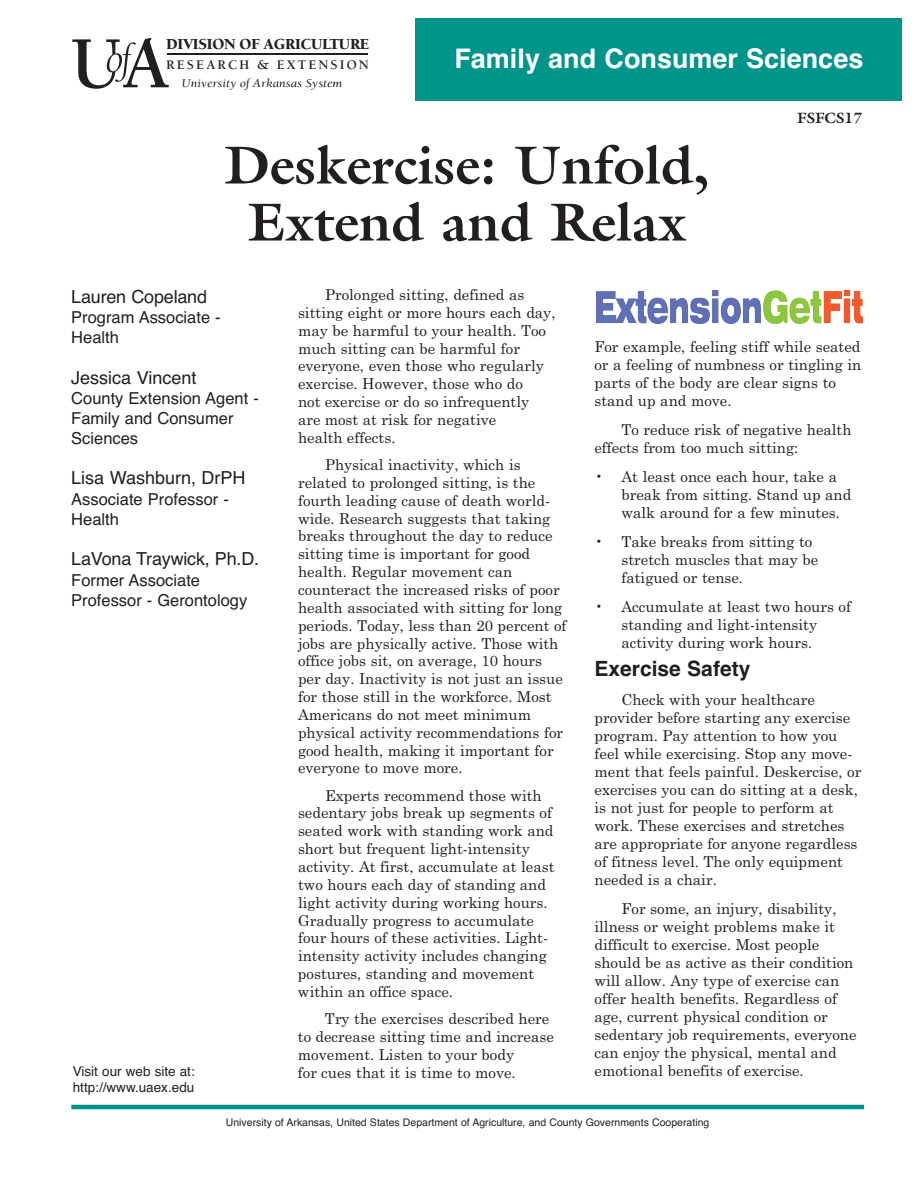
<style>
.page{position:relative;width:918px;height:1188px;background:#fff}
.page>*{position:absolute;margin:0;border:0;box-sizing:border-box;transform-origin:0 0}
.t1{font:700 54px/57px "Galliard";color:#231f20;text-align:center}
.t2{font:700 27px "Helvetica";color:#fff}
.t3{font:700 21px "Helvetica";color:#231f20}
.t4{font:18px "Helvetica";letter-spacing:-.01em;color:#231f20}
.t5{font:16.5px/19.8px "Helvetica";color:#231f20}
.t6{font:900 15.75px "Berkeley";letter-spacing:-.02em;color:#231f20}
.t7{font:15px/17.9px "Century Schoolbook";color:#231f20}
.t8{font:700 15px "Galliard";color:#231f20}
.t9{font:13.5px "Helvetica";color:#231f20}
.t10{font:700 13.5px "Berkeley";letter-spacing:.155em;color:#231f20}
.t11{font:italic 12.15px "Berkeley";color:#231f20;scale:1.09 1}
.t12{font:10.5px "Helvetica";color:#231f20}
</style>
<div class="page">
<hr style="left:167px;top:54px;width:201px;height:1px;background:#231f20">
<hr style="left:71px;top:1105px;width:793px;height:4px;background:#00948b">
<svg style="left:72px;top:38px;width:97px;height:51px"></svg>
<div style="left:416px;top:18px;width:486px;height:83px;background:#00948b"></div>
<img style="left:596px;top:291px;width:266px;height:33px">
<p class="t6" style="left:166px;top:37px;width:205px">DIVISION OF AGRICULTURE</p>
<p class="t10" style="left:166px;top:60px;width:204px">RESEARCH &amp; EXTENSION</p>
<p class="t11" style="left:182px;top:78px;width:149px">University of Arkansas System</p>
<h2 class="t2" style="left:454px;top:43px;width:410px">Family and Consumer Sciences</h2>
<p class="t8" style="left:797px;top:109px;width:67px">FSFCS17</p>
<h1 class="t1" style="left:224px;top:136px;width:487px">Deskercise: Unfold,<br>Extend and Relax</h1>
<p class="t7" style="left:298px;top:286px;width:259px;text-indent:27px">Prolonged sitting, defined as sitting eight or more hours each day, may be harmful to your health. Too much sitting can be harmful for everyone, even those who regularly exercise. However, those who do<br>not exercise or do so infrequently<br>are most at risk for negative<br>health effects.</p>
<p class="t7" style="left:298px;top:456px;width:270px;text-indent:27px">Physical inactivity, which is related to prolonged sitting, is the fourth leading cause of death world&shy;wide. Research suggests that taking breaks throughout the day to reduce sitting time is important for good health. Regular movement can counteract the increased risks of poor health associated with sitting for long periods. Today, less than 20 percent of jobs are physically active. Those with office jobs sit, on average, 10 hours per day. Inactivity is not just an issue for those still in the workforce. Most Americans do not meet minimum physical activity recommendations for good health, making it important for everyone to move more.</p>
<p class="t7" style="left:298px;top:787px;width:258px;text-indent:27px">Experts recommend those with sedentary jobs break up segments of seated work with standing work and short but frequent light-intensity activity. At first, accumulate at least two hours each day of standing and light activity during working hours.<br>Gradually progress to accumulate four hours of these activities. Light&shy;intensity activity includes changing postures, standing and movement within an office space.</p>
<p class="t7" style="left:298px;top:1010px;width:257px;text-indent:27px">Try the exercises described here to decrease sitting time and increase movement. Listen to your body<br>for cues that it is time to move.</p>
<p class="t4" style="left:71px;top:286px;width:137px">Lauren Copeland</p>
<p class="t5" style="left:71px;top:307px;width:151px">Program Associate -<br>Health</p>
<p class="t4" style="left:71px;top:367px;width:127px">Jessica Vincent</p>
<p class="t5" style="left:71px;top:388px;width:189px">County Extension Agent -<br>Family and Consumer<br>Sciences</p>
<p class="t4" style="left:71px;top:468px;width:176px">Lisa Washburn, DrPH</p>
<p class="t5" style="left:71px;top:489px;width:159px">Associate Professor -<br>Health</p>
<p class="t4" style="left:71px;top:549px;width:189px">LaVona Traywick, Ph.D.</p>
<p class="t5" style="left:71px;top:570px;width:178px">Former Associate<br>Professor - Gerontology</p>
<p class="t7" style="left:594px;top:338px;width:268px">For example, feeling stiff while seated or a feeling of numbness or tingling in parts of the body are clear signs to stand up and move.</p>
<p class="t7" style="left:594px;top:421px;width:259px;text-indent:27px">To reduce risk of negative health effects from too much sitting:</p>
<p class="t7" style="left:621px;top:468px;width:231px;text-indent:-27px">• At least once each hour, take a break from sitting. Stand up and walk around for a few minutes.</p>
<p class="t7" style="left:621px;top:533px;width:198px;text-indent:-27px">• Take breaks from sitting to stretch muscles that may be fatigued or tense.</p>
<p class="t7" style="left:621px;top:597px;width:231px;text-indent:-27px">• Accumulate at least two hours of standing and light-intensity activity during work hours.</p>
<h3 class="t3" style="left:595px;top:657px;width:157px">Exercise Safety</h3>
<p class="t7" style="left:595px;top:691px;width:268px;text-indent:27px">Check with your healthcare provider before starting any exercise program. Pay attention to how you feel while exercising. Stop any move&shy;ment that feels painful. Deskercise, or exercises you can do sitting at a desk, is not just for people to perform at work. These exercises and stretches are appropriate for anyone regardless of fitness level. The only equipment needed is a chair.</p>
<p class="t7" style="left:595px;top:900px;width:264px;text-indent:27px">For some, an injury, disability, illness or weight problems make it dif ficult to exercise. Most people should be as active as their condition will allow. Any type of exercise can offer health benefits. Regardless of age, current physical condition or sedentary job requirements, everyone can enjoy the physical, mental and</p>
<p class="t9" style="left:73px;top:1063px;width:124px">Visit our web site at:</p>
<p class="t7" style="left:595px;top:1062px;width:211px">emotional benefits of exercise.</p>
<p class="t9" style="left:73px;top:1079px;width:123px">http://www.uaex.edu</p>
<p class="t12" style="left:226px;top:1116px;width:485px">University of Arkansas, United States Department of Agriculture, and County Governments Cooperating</p>
</div>
